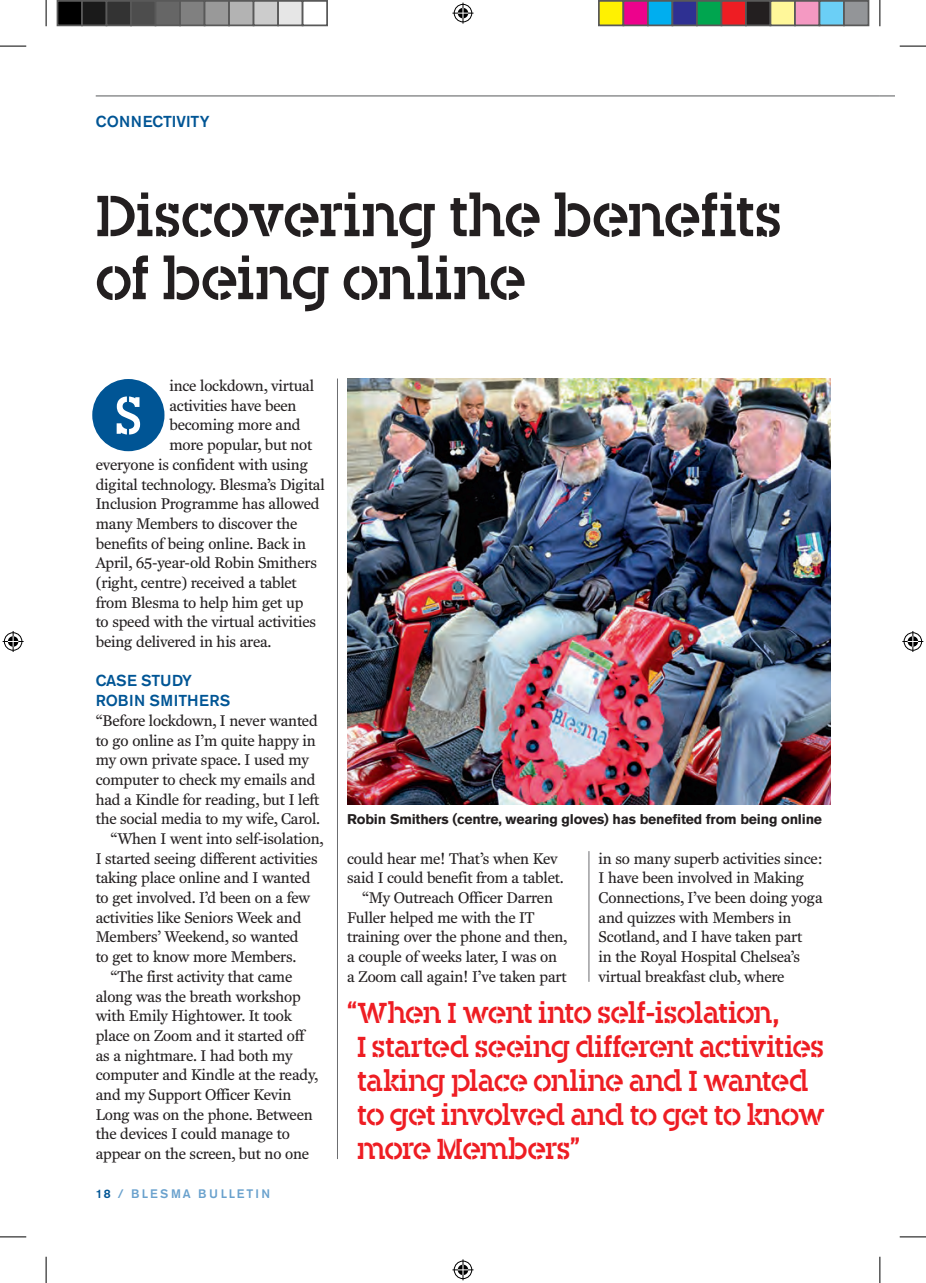
<style>
.page{position:relative;width:926px;height:1283px;background:#fff}
.page>*{position:absolute;margin:0;border:0;box-sizing:border-box;transform-origin:0 0}
.t1{font:56px/63px "Blesma";letter-spacing:-.01em;color:#231f20}
.t2{font:50.75px "Blesma";color:#fff}
.t3{font:28px/34.1px "Blesma";letter-spacing:-.02em;color:#ee1d23}
.t4{font:15.75px/19.6px "Fenway";letter-spacing:-.01em;color:#231f20}
.t5{font:500 15.75px/19.6px "Akzidenz Grotesk BQ";color:#005595}
.t6{font:700 14px "Akzidenz Grotesk BQ";letter-spacing:-.015em;color:#231f20}
.t7{font:500 12.25px "Akzidenz Grotesk Std";letter-spacing:.165em;color:#69a1cd}
.s1{color:#005595}
</style>
<div class="page">
<hr style="left:96px;top:96px;width:783px;height:1px;background:#57585a">
<svg style="left:879px;top:96px;width:15px;height:1px"></svg>
<hr style="left:337px;top:378px;width:1px;height:781px;background:#6c6d70">
<hr style="left:588px;top:851px;width:1px;height:131px;background:#6c6d70">
<img style="left:347px;top:378px;width:483px;height:426px">
<div style="left:92px;top:379px;width:72px;height:72px;background:#005595;border-radius:50%"></div>
<svg style="left:0;top:46px;width:26px;height:1px"></svg>
<svg style="left:899px;top:46px;width:27px;height:1px"></svg>
<svg style="left:0;top:1236px;width:26px;height:1px"></svg>
<svg style="left:899px;top:1236px;width:27px;height:1px"></svg>
<svg style="left:46px;top:0;width:1px;height:26px"></svg>
<svg style="left:46px;top:1256px;width:1px;height:27px"></svg>
<svg style="left:879px;top:0;width:1px;height:26px"></svg>
<svg style="left:879px;top:1256px;width:1px;height:27px"></svg>
<svg style="left:452px;top:3px;width:21px;height:21px"></svg>
<svg style="left:452px;top:1259px;width:21px;height:21px"></svg>
<svg style="left:3px;top:631px;width:21px;height:21px"></svg>
<svg style="left:902px;top:631px;width:21px;height:21px"></svg>
<div style="left:57px;top:1px;width:25px;height:24px;background:#000"></div>
<div style="left:57px;top:0;width:26px;height:26px;border:2px solid #595959"></div>
<div style="left:82px;top:1px;width:24px;height:24px;background:#1a1a1a"></div>
<div style="left:81px;top:0;width:26px;height:26px;border:2px solid #595959"></div>
<div style="left:106px;top:1px;width:25px;height:24px;background:#333"></div>
<div style="left:106px;top:0;width:26px;height:26px;border:2px solid #595959"></div>
<div style="left:131px;top:1px;width:24px;height:24px;background:#4d4d4d"></div>
<div style="left:130px;top:0;width:26px;height:26px;border:2px solid #595959"></div>
<div style="left:155px;top:1px;width:25px;height:24px;background:#666"></div>
<div style="left:155px;top:0;width:26px;height:26px;border:2px solid #595959"></div>
<div style="left:180px;top:1px;width:24px;height:24px;background:#808080"></div>
<div style="left:179px;top:0;width:26px;height:26px;border:2px solid #595959"></div>
<div style="left:204px;top:1px;width:25px;height:24px;background:#999"></div>
<div style="left:204px;top:0;width:26px;height:26px;border:2px solid #595959"></div>
<div style="left:229px;top:1px;width:24px;height:24px;background:#b3b3b3"></div>
<div style="left:228px;top:0;width:26px;height:26px;border:2px solid #595959"></div>
<div style="left:253px;top:1px;width:25px;height:24px;background:#ccc"></div>
<div style="left:253px;top:0;width:26px;height:26px;border:2px solid #595959"></div>
<div style="left:278px;top:1px;width:24px;height:24px;background:#e6e6e6"></div>
<div style="left:277px;top:0;width:26px;height:26px;border:2px solid #595959"></div>
<div style="left:302px;top:0;width:26px;height:26px;border:2px solid #595959"></div>
<div style="left:599px;top:1px;width:24px;height:24px;background:#fff101"></div>
<div style="left:598px;top:0;width:26px;height:26px;border:2px solid #595959"></div>
<div style="left:623px;top:1px;width:25px;height:24px;background:#ed028c"></div>
<div style="left:622px;top:0;width:26px;height:26px;border:2px solid #595959"></div>
<div style="left:648px;top:1px;width:24px;height:24px;background:#00aeef"></div>
<div style="left:647px;top:0;width:26px;height:26px;border:2px solid #595959"></div>
<div style="left:672px;top:1px;width:25px;height:24px;background:#2e3092"></div>
<div style="left:671px;top:0;width:26px;height:26px;border:2px solid #595959"></div>
<div style="left:697px;top:1px;width:24px;height:24px;background:#00a54f"></div>
<div style="left:696px;top:0;width:26px;height:26px;border:2px solid #595959"></div>
<div style="left:721px;top:1px;width:25px;height:24px;background:#ee1d23"></div>
<div style="left:720px;top:0;width:26px;height:26px;border:2px solid #595959"></div>
<div style="left:746px;top:1px;width:24px;height:24px;background:#231f20"></div>
<div style="left:745px;top:0;width:26px;height:26px;border:2px solid #595959"></div>
<div style="left:770px;top:1px;width:25px;height:24px;background:#fff79a"></div>
<div style="left:769px;top:0;width:26px;height:26px;border:2px solid #595959"></div>
<div style="left:795px;top:1px;width:24px;height:24px;background:#f499c2"></div>
<div style="left:794px;top:0;width:26px;height:26px;border:2px solid #595959"></div>
<div style="left:819px;top:1px;width:25px;height:24px;background:#6bcff6"></div>
<div style="left:818px;top:0;width:26px;height:26px;border:2px solid #595959"></div>
<div style="left:844px;top:1px;width:24px;height:24px;background:#939598"></div>
<div style="left:843px;top:0;width:26px;height:26px;border:2px solid #595959"></div>
<p class="t5" style="left:96px;top:112px;width:115px">CONNECTIVITY</p>
<h1 class="t1" style="left:96px;top:184px;width:687px">Discovering the benefits of being online</h1>
<p class="t4" style="left:169px;top:376px;width:146px">ince lockdown, virtual</p>
<p class="t4" style="left:169px;top:395px;width:129px">activities have been</p>
<p class="t4" style="left:169px;top:415px;width:133px">becoming more and</p>
<p class="t4" style="left:169px;top:435px;width:144px">more popular, but not</p>
<p class="t4" style="left:96px;top:455px;width:214px">everyone is confident with using</p>
<p class="t4" style="left:96px;top:474px;width:230px">digital technology. Blesma’s Digital</p>
<p class="t4" style="left:96px;top:494px;width:225px">Inclusion Programme has allowed</p>
<p class="t4" style="left:96px;top:514px;width:203px">many Members to discover the</p>
<p class="t4" style="left:96px;top:533px;width:212px">benefits of being online. Back in</p>
<p class="t4" style="left:96px;top:553px;width:223px">April, 65-year-old Robin Smithers</p>
<p class="t4" style="left:96px;top:573px;width:202px">(right, centre) received a tablet</p>
<p class="t4" style="left:96px;top:592px;width:209px">from Blesma to help him get up</p>
<p class="t4" style="left:96px;top:612px;width:222px">to speed with the virtual activities</p>
<p class="t4" style="left:96px;top:632px;width:177px">being delivered in his area.</p>
<p class="t5" style="left:96px;top:671px;width:136px">CASE STUDY<br>ROBIN SMITHERS</p>
<p class="t4" style="left:96px;top:710px;width:223px">“Before lockdown, I never wanted</p>
<p class="t4" style="left:96px;top:730px;width:221px">to go online as I’m quite happy in</p>
<p class="t4" style="left:96px;top:750px;width:215px">my own private space. I used my</p>
<p class="t4" style="left:96px;top:770px;width:221px">computer to check my emails and</p>
<p class="t4" style="left:96px;top:789px;width:225px">had a Kindle for reading, but I left</p>
<p class="t4" style="left:96px;top:809px;width:226px">the social media to my wife, Carol.</p>
<p class="t4" style="left:111px;top:829px;width:214px">“When I went into self-isolation,</p>
<p class="t4" style="left:96px;top:848px;width:223px">I started seeing different activities</p>
<p class="t4" style="left:96px;top:868px;width:216px">taking place online and I wanted</p>
<p class="t4" style="left:96px;top:888px;width:216px">to get involved. I’d been on a few</p>
<p class="t4" style="left:96px;top:907px;width:207px">activities like Seniors Week and</p>
<p class="t4" style="left:96px;top:927px;width:204px">Members’ Weekend, so wanted</p>
<p class="t4" style="left:96px;top:947px;width:202px">to get to know more Members.</p>
<p class="t4" style="left:111px;top:966px;width:183px">“The first activity that came</p>
<p class="t4" style="left:96px;top:986px;width:206px">along was the breath workshop</p>
<p class="t4" style="left:96px;top:1006px;width:198px">with Emily Hightower. It took</p>
<p class="t4" style="left:96px;top:1025px;width:210px">place on Zoom and it started off</p>
<p class="t4" style="left:96px;top:1045px;width:198px">as a nightmare. I had both my</p>
<p class="t4" style="left:96px;top:1065px;width:223px">computer and Kindle at the ready,</p>
<p class="t4" style="left:96px;top:1085px;width:197px">and my Support Officer Kevin</p>
<p class="t4" style="left:96px;top:1104px;width:218px">Long was on the phone. Between</p>
<p class="t4" style="left:96px;top:1124px;width:195px">the devices I could manage to</p>
<p class="t4" style="left:96px;top:1144px;width:215px">appear on the screen, but no one</p>
<h2 class="t2" style="left:115px;top:385px;width:28px">S</h2>
<p class="t7" style="left:96px;top:1186px;width:176px"><span class="s1">18</span> / BLESMA BULLETIN</p>
<p class="t6" style="left:347px;top:811px;width:476px">Robin Smithers (centre, wearing gloves) has benefited from being online</p>
<p class="t4" style="left:347px;top:848px;width:212px">could hear me! That’s when Kev</p>
<p class="t4" style="left:347px;top:868px;width:218px">said I could benefit from a tablet.</p>
<p class="t4" style="left:362px;top:888px;width:192px">“My Outreach Officer Darren</p>
<p class="t4" style="left:347px;top:907px;width:189px">Fuller helped me with the IT</p>
<p class="t4" style="left:347px;top:927px;width:221px">training over the phone and then,</p>
<p class="t4" style="left:347px;top:947px;width:211px">a couple of weeks later, I was on</p>
<p class="t4" style="left:347px;top:966px;width:221px">a Zoom call again! I’ve taken part</p>
<p class="t4" style="left:598px;top:848px;width:226px">in so many superb activities since:<br>I have been involved in Making<br>Connections, I’ve been doing yoga and quizzes with Members in<br>Scotland, and I have taken part<br>in the Royal Hospital Chelsea’s virtual breakfast club, where</p>
<h3 class="t3" style="left:357px;top:995px;width:469px;text-indent:-10px">“When I went into self-isolation,<br>I started seeing different activities taking place online and I wanted to get involved and to get to know more Members”</h3>
</div>
